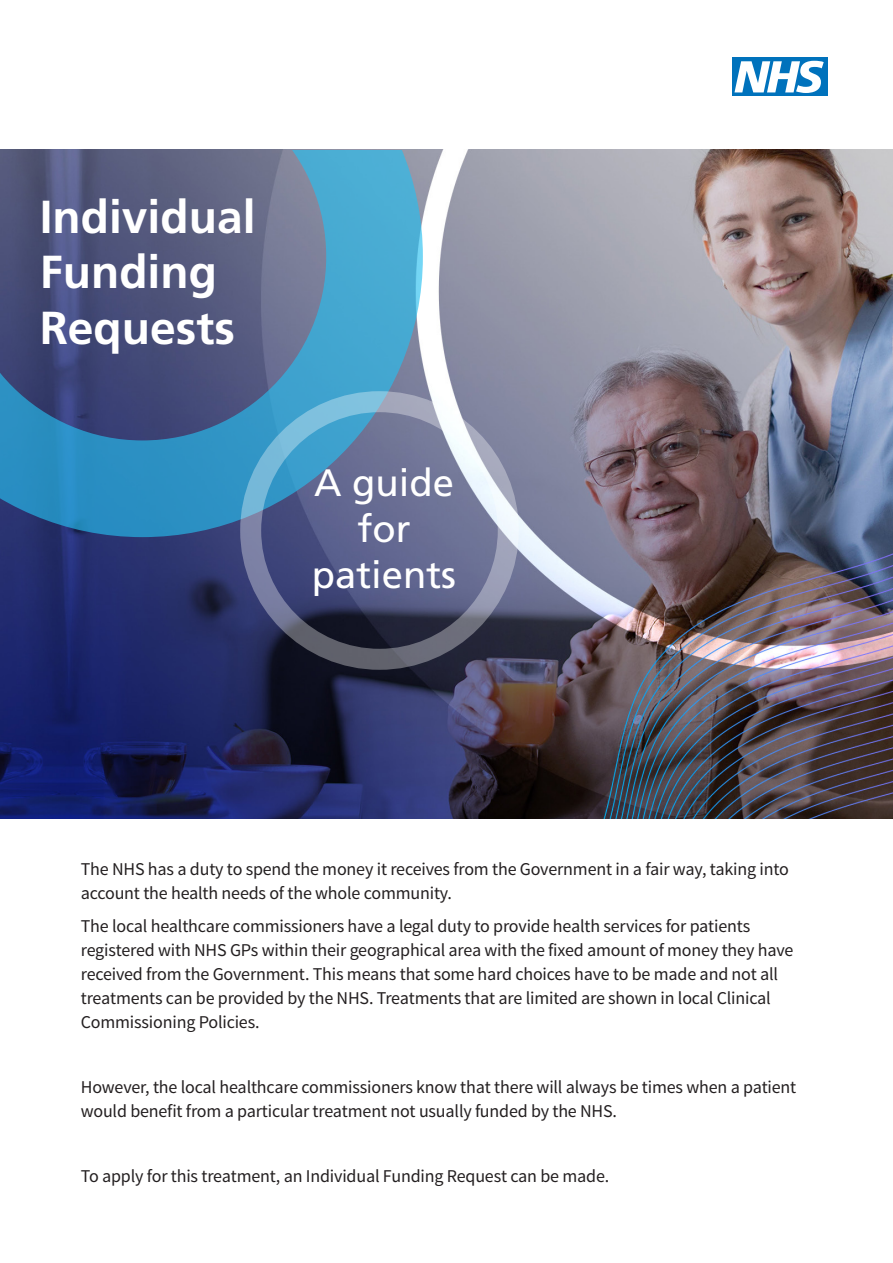
<style>
.page{position:relative;width:893px;height:1263px;background:#fff}
.page>*{position:absolute;margin:0;border:0;box-sizing:border-box;transform-origin:0 0}
.t1{font:700 46.2px/55.5px "Frutiger";color:#fff}
.t2{font:38.1px/45.8px "Frutiger";color:#fff;text-align:center}
.t3{font:18px/24px "Source Sans Pro";letter-spacing:-.01em;color:#231f20}
</style>
<div class="page">
<img style="left:1px;top:150px;width:891px;height:669px">
<svg style="left:0;top:150px;width:423px;height:387px;background:#4c749d"></svg>
<div style="left:732px;top:58px;width:95px;height:38px;background:#0072bc"></div>
<svg style="left:734px;top:61px;width:90px;height:32px"></svg>
<div style="left:240px;top:391px;width:279px;height:279px;border:21px solid #fff;border-radius:50%"></div>
<p class="t1" style="left:40px;top:189px;width:217px">Individual<br>Funding<br>Requests</p>
<p class="t2" style="left:312px;top:460px;width:146px">A guide for patients</p>
<p class="t3" style="left:81px;top:857px;width:709px">The NHS has a duty to spend the money it receives from the Government in a fair way, taking into account the health needs of the whole community.</p>
<p class="t3" style="left:81px;top:914px;width:714px">The local healthcare commissioners have a legal duty to provide health services for patients registered with NHS GPs within their geographical area with the fixed amount of money they have received from the Government. This means that some hard choices have to be made and not all treatments can be provided by the NHS. Treatments that are limited are shown in local Clinical Commissioning Policies.</p>
<p class="t3" style="left:81px;top:1075px;width:717px">However, the local healthcare commissioners know that there will always be times when a patient would benefit from a particular treatment not usually funded by the NHS.</p>
<p class="t3" style="left:81px;top:1164px;width:530px">To apply for this treatment, an Individual Funding Request can be made.</p>
</div>
